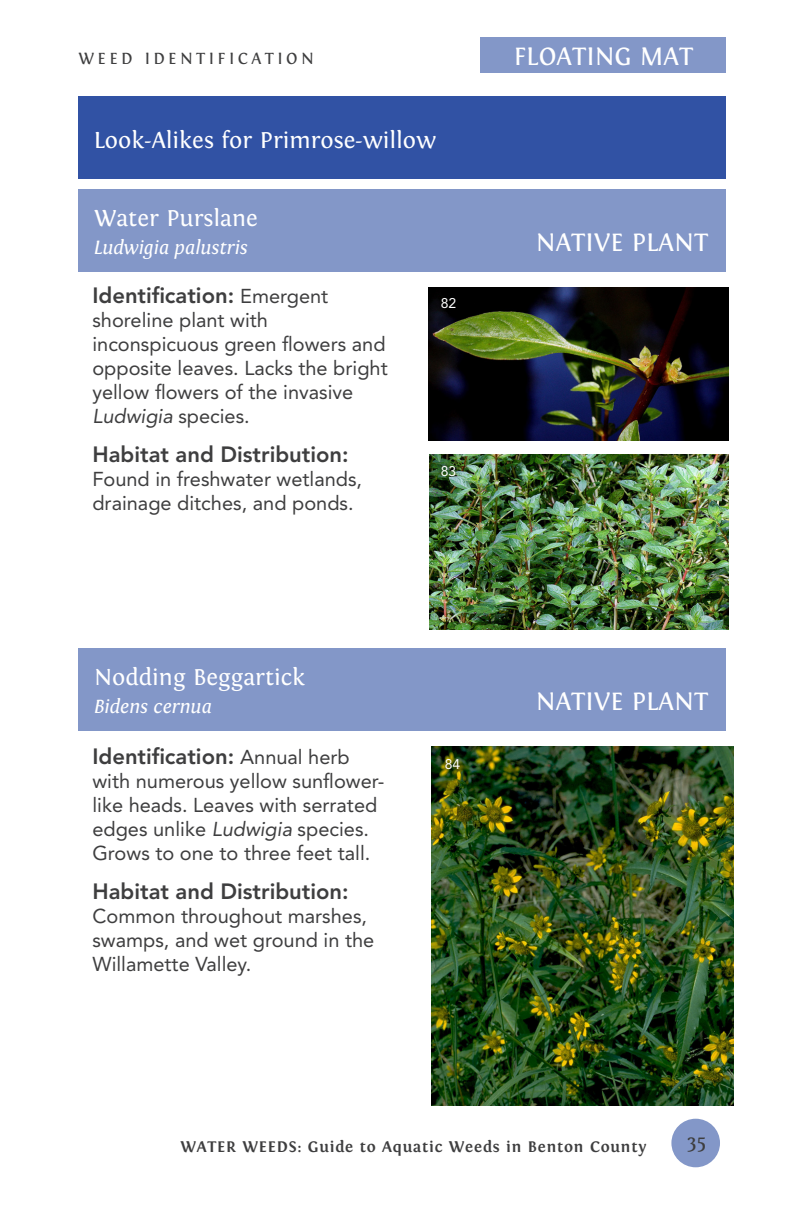
<style>
.page{position:relative;width:792px;height:1224px;background:#fff}
.page>*{position:absolute;margin:0;border:0;box-sizing:border-box;transform-origin:0 0}
.t1{font:26.4px "Fontin";color:#fff}
.Plant_name_-_frutige{font:24px "Fontin";color:#fff}
.Body_Text{font:800 22px "Avenir LT Std";color:#3e3e3f}
.t2{font:21.6px "Fontin";color:#3e3e3f}
.Body_Text-2{font:20px/24px "Avenir LT Std";color:#3e3e3f}
.Plant_name_-_frutige-2{font:italic 20px "Fontin";color:#fff}
.t3{font:17px "Fontin";letter-spacing:.2em;color:#3e3e3f}
.t4{font:700 16px "Fontin";letter-spacing:.05em;color:#3e3e3f}
.bullet{font:14px "Avenir LT Std";color:#fff}
.s1{font-weight:400;font-size:20px}
.s2{font-style:italic}
</style>
<div class="page">
<div style="left:78px;top:96px;width:648px;height:83px;background:#3152a4"></div>
<div style="left:481px;top:37px;width:245px;height:35px;background:#8397c8"></div>
<div style="left:671px;top:1119px;width:49px;height:48px;background:#8397c8;border-radius:50%"></div>
<div style="left:78px;top:189px;width:648px;height:83px;background:#8397c8"></div>
<div style="left:78px;top:648px;width:648px;height:83px;background:#8397c8"></div>
<img style="left:429px;top:287px;width:300px;height:154px">
<img style="left:429px;top:455px;width:300px;height:175px">
<img style="left:431px;top:747px;width:302px;height:359px">
<p class="t3" style="left:78px;top:49px;width:237px">WEED IDENTIFICATION</p>
<h1 class="t1" style="left:514px;top:42px;width:181px">FLOATING MAT</h1>
<p class="Plant_name_-_frutige" style="left:94px;top:126px;width:344px">Look-Alikes for Primrose-willow</p>
<p class="Plant_name_-_frutige" style="left:94px;top:205px;width:165px">Water Purslane</p>
<p class="Plant_name_-_frutige-2" style="left:94px;top:236px;width:155px">Ludwigia palustris</p>
<p class="Body_Text" style="left:92px;top:282px;width:237px">Identification: <span class="s1">Emergent</span></p>
<p class="Body_Text-2" style="left:92px;top:308px;width:297px">shoreline plant with inconspicuous green flowers and opposite leaves. Lacks the bright yellow flowers of the invasive<br><span class="s2">Ludwigia</span> species.</p>
<p class="Body_Text" style="left:92px;top:441px;width:258px">Habitat and Distribution:</p>
<p class="Body_Text-2" style="left:92px;top:467px;width:271px">Found in freshwater wetlands, drainage ditches, and ponds.</p>
<p class="bullet" style="left:441px;top:295px;width:17px">82</p>
<p class="bullet" style="left:441px;top:463px;width:17px">83</p>
<p class="Plant_name_-_frutige" style="left:94px;top:664px;width:212px">Nodding Beggartick</p>
<p class="Plant_name_-_frutige-2" style="left:94px;top:695px;width:119px">Bidens cernua</p>
<p class="Body_Text" style="left:92px;top:743px;width:259px">Identification: <span class="s1">Annual herb</span></p>
<p class="Body_Text-2" style="left:92px;top:769px;width:294px">with numerous yellow sunflower&shy;like heads. Leaves with serrated edges unlike <span class="s2">Ludwigia</span> species.<br>Grows to one to three feet tall.</p>
<p class="Body_Text" style="left:92px;top:878px;width:258px">Habitat and Distribution:</p>
<p class="Body_Text-2" style="left:92px;top:904px;width:283px">Common throughout marshes, swamps, and wet ground in the<br>Willamette Valley.</p>
<p class="bullet" style="left:445px;top:756px;width:17px">84</p>
<p class="t1" style="left:536px;top:228px;width:174px">NATIVE PLANT</p>
<p class="t1" style="left:536px;top:687px;width:174px">NATIVE PLANT</p>
<p class="t4" style="left:181px;top:1138px;width:467px">WATER WEEDS: Guide to Aquatic Weeds in Benton County</p>
<p class="t2" style="left:687px;top:1131px;width:21px">35</p>
</div>
